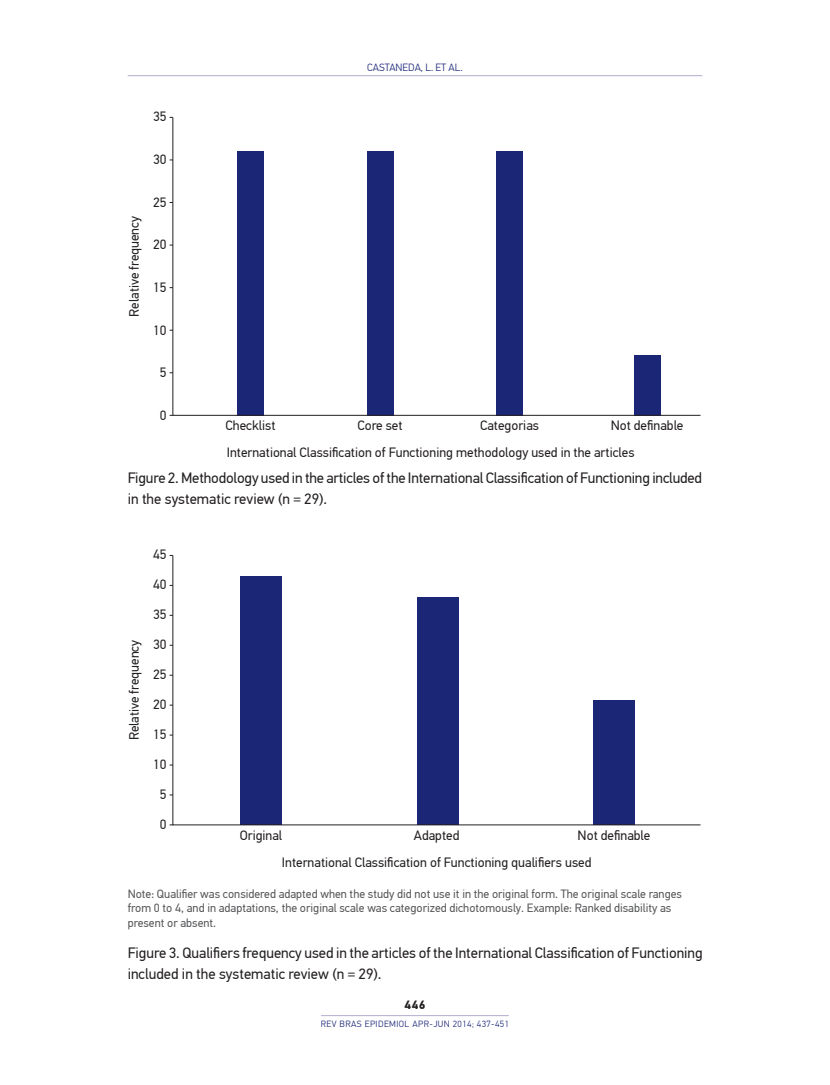
<style>
.page{position:relative;width:830px;height:1085px;background:#fff}
.page>*{position:absolute;margin:0;border:0;box-sizing:border-box;transform-origin:0 0}
.t1{font:15px/21px "PF Din Text Pro";letter-spacing:-.005em;color:#231f20}
.t2{font:13.5px "PF Din Text Pro";color:#231f20}
.t3{font:12px/14.4px "PF Din Text Pro";color:#57585a}
.t4{font:700 12px "PF Din Text Pro";color:#231f20}
.t5{font:300 10.5px "PF Din Text Pro";color:#1b2677}
.t6{font:300 9px "PF Din Text Pro";letter-spacing:.05em;color:#1b2677}
</style>
<div class="page">
<hr style="left:128px;top:75px;width:574px;height:1px;background:#afaecf">
<hr style="left:321px;top:1015px;width:187px;height:1px;background:#afaecf">
<svg style="left:172px;top:117px;width:529px;height:299px"></svg>
<svg style="left:172px;top:555px;width:529px;height:270px"></svg>
<p class="t2" style="left:126px;top:316px;width:102px;rotate:-90deg">Relative frequency</p>
<p class="t2" style="left:153px;top:109px;width:15px">35</p>
<p class="t2" style="left:153px;top:151px;width:15px">30</p>
<p class="t2" style="left:153px;top:194px;width:15px">25</p>
<p class="t2" style="left:153px;top:237px;width:15px">20</p>
<p class="t2" style="left:153px;top:279px;width:15px">15</p>
<p class="t2" style="left:153px;top:322px;width:15px">10</p>
<p class="t2" style="left:160px;top:364px;width:8px">5</p>
<p class="t2" style="left:160px;top:407px;width:8px">0</p>
<p class="t5" style="left:367px;top:61px;width:97px">CASTANEDA, L. ET AL.</p>
<p class="t2" style="left:225px;top:418px;width:51px">Checklist</p>
<p class="t2" style="left:357px;top:418px;width:47px">Core set</p>
<p class="t2" style="left:480px;top:418px;width:60px">Categorias</p>
<p class="t2" style="left:610px;top:418px;width:74px">Not definable</p>
<p class="t2" style="left:227px;top:444px;width:409px">International Classification of Functioning methodology used in the articles</p>
<p class="t1" style="left:128px;top:467px;width:575px">Figure 2. Methodology used in the articles of the International Classification of Functioning included in the systematic review (n = 29).</p>
<p class="t2" style="left:153px;top:547px;width:15px">45</p>
<p class="t2" style="left:153px;top:576px;width:15px">40</p>
<p class="t2" style="left:126px;top:740px;width:102px;rotate:-90deg">Relative frequency</p>
<p class="t2" style="left:153px;top:606px;width:15px">35</p>
<p class="t2" style="left:153px;top:636px;width:15px">30</p>
<p class="t2" style="left:153px;top:666px;width:15px">25</p>
<p class="t2" style="left:153px;top:696px;width:15px">20</p>
<p class="t2" style="left:153px;top:726px;width:15px">15</p>
<p class="t2" style="left:153px;top:756px;width:15px">10</p>
<p class="t2" style="left:160px;top:786px;width:8px">5</p>
<p class="t2" style="left:160px;top:816px;width:8px">0</p>
<p class="t2" style="left:239px;top:827px;width:44px">Original</p>
<p class="t2" style="left:414px;top:827px;width:47px">Adapted</p>
<p class="t2" style="left:577px;top:827px;width:74px">Not definable</p>
<p class="t2" style="left:282px;top:853px;width:311px">International Classification of Functioning qualifiers used</p>
<p class="t3" style="left:128px;top:886px;width:555px">Note: Qualifier was considered adapted when the study did not use it in the original form. The original scale ranges from 0 to 4, and in adaptations, the original scale was categorized dichotomously. Example: Ranked disability as present or absent.</p>
<p class="t1" style="left:128px;top:941px;width:576px">Figure 3. Qualifiers frequency used in the articles of the International Classification of Functioning included in the systematic review (n = 29).</p>
<p class="t4" style="left:404px;top:997px;width:22px">446</p>
<p class="t6" style="left:321px;top:1018px;width:190px">REV BRAS EPIDEMIOL APR-JUN 2014; 437-451</p>
</div>
